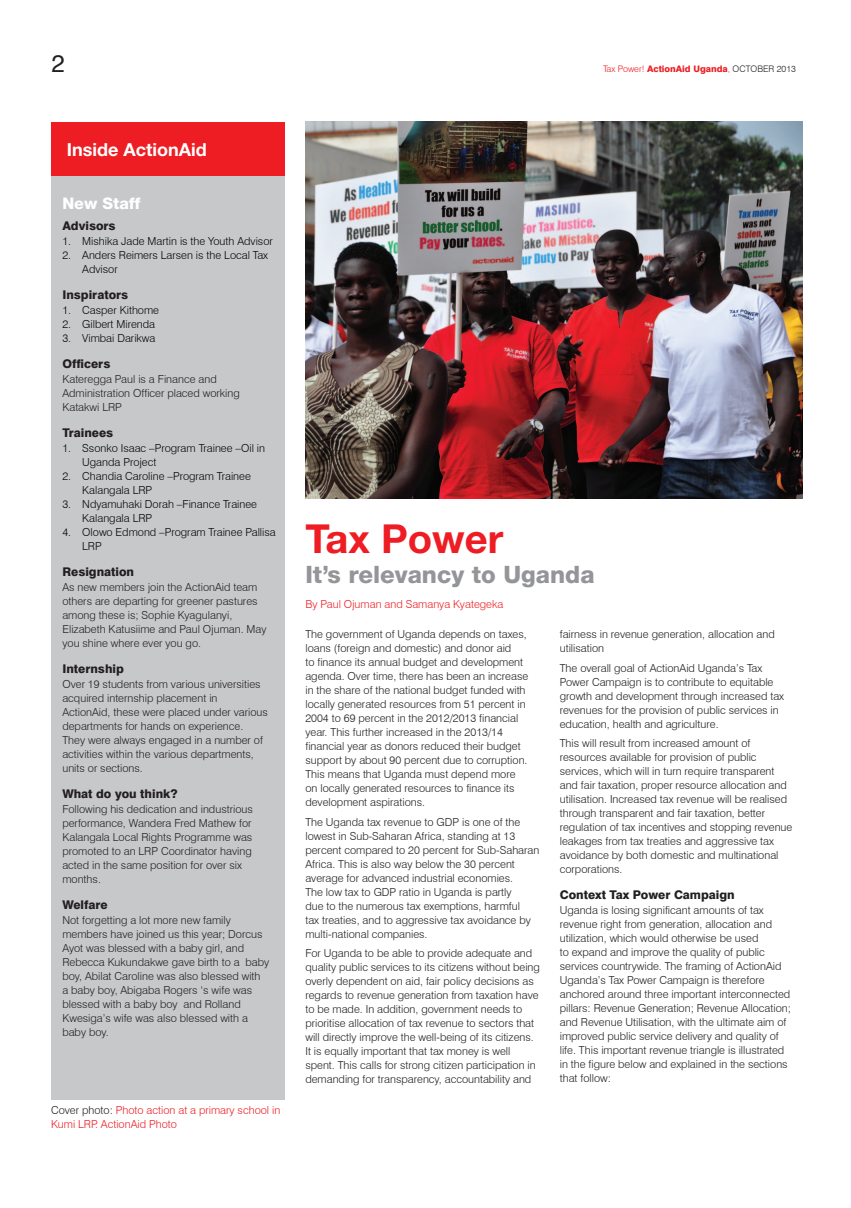
<style>
.page{position:relative;width:851px;height:1208px;background:#fff}
.page>*{position:absolute;margin:0;border:0;box-sizing:border-box;transform-origin:0 0}
.t1{font:700 40px "Helvetica Neue";color:#ee1d23}
.t2{font:800 24px "Helvetica Neue";color:#939598}
.t3{font:24px "Helvetica";color:#231f20}
.t4{font:700 18px "Helvetica Neue";color:#fff}
.t5{font:800 16px "Helvetica Neue";color:#fff}
.t6{font:800 12px "Swiss 721 BT";color:#231f20}
.t7{font:300 11px/14px "Swiss 721 BT";color:#231f20}
.t8{font:300 11px/14px "Swiss 721 BT";color:#040503}
.t9{font:300 11px/14px "Swiss 721 BT";color:#ee1d23}
.t10{font:300 11px "Swiss 721 BT";color:#ee1f23}
.t11{font:800 9px "Swiss 721 BT";color:#ee1d23}
.s1{font-weight:300}
.s2{font-weight:300;color:#231f20}
.s3{color:#231f20}
</style>
<div class="page">
<div style="left:51px;top:169px;width:233px;height:930px;background:#c7c8ca"></div>
<div style="left:51px;top:122px;width:233px;height:54px;background:#ee1d23"></div>
<img style="left:305px;top:122px;width:496px;height:376px">
<h2 class="t3" style="left:52px;top:48px;width:15px">2</h2>
<p class="t11" style="left:603px;top:64px;width:194px"><span class="s1">Tax Power!</span> ActionAid Uganda<span class="s1">,</span> <span class="s2">OCTOBER 2013</span></p>
<h3 class="t4" style="left:67px;top:138px;width:141px">Inside ActionAid</h3>
<h3 class="t5" style="left:62px;top:193px;width:79px">New Staff</h3>
<p class="t6" style="left:62px;top:218px;width:55px">Advisors</p>
<p class="t8" style="left:62px;top:234px;width:212px">1. Mishika Jade Martin is the Youth Advisor</p>
<p class="t8" style="left:82px;top:248px;width:187px;text-indent:-20px">2. Anders Reimers Larsen is the Local Tax<br>Advisor</p>
<p class="t6" style="left:62px;top:287px;width:67px">Inspirators</p>
<p class="t8" style="left:62px;top:303px;width:98px">1. Casper Kithome</p>
<p class="t8" style="left:62px;top:317px;width:94px">2. Gilbert Mirenda</p>
<p class="t8" style="left:62px;top:331px;width:95px">3. Vimbai Darikwa</p>
<p class="t6" style="left:62px;top:356px;width:49px">Officers</p>
<p class="t7" style="left:62px;top:372px;width:179px">Kateregga Paul is a Finance and<br>Administration Officer placed working<br>Katakwi LRP</p>
<p class="t6" style="left:62px;top:425px;width:52px">Trainees</p>
<p class="t8" style="left:82px;top:441px;width:184px;text-indent:-20px">1. Ssonko Isaac –Program Trainee –Oil in<br>Uganda Project</p>
<p class="t8" style="left:82px;top:469px;width:170px;text-indent:-20px">2. Chandia Caroline –Program Trainee<br>Kalangala LRP</p>
<p class="t8" style="left:82px;top:497px;width:176px;text-indent:-20px">3. Ndyamuhaki Dorah –Finance Trainee<br>Kalangala LRP</p>
<p class="t8" style="left:82px;top:525px;width:195px;text-indent:-20px">4. Olowo Edmond –Program Trainee Pallisa<br>LRP</p>
<p class="t6" style="left:62px;top:564px;width:73px">Resignation</p>
<p class="t7" style="left:62px;top:580px;width:205px">As new members join the ActionAid team others are departing for greener pastures among these is; Sophie Kyagulanyi, Elizabeth Katusiime and Paul Ojuman. May you shine where ever you go.</p>
<p class="t6" style="left:62px;top:661px;width:63px">Internship</p>
<p class="t7" style="left:62px;top:677px;width:207px">Over 19 students from various universities acquired internship placement in ActionAid, these were placed under various departments for hands on experience.<br>They were always engaged in a number of activities within the various departments, units or sections.</p>
<p class="t6" style="left:62px;top:786px;width:117px">What do you think?</p>
<p class="t7" style="left:62px;top:802px;width:192px">Following his dedication and industrious performance, Wandera Fred Mathew for Kalangala Local Rights Programme was promoted to an LRP Coordinator having acted in the same position for over six months.</p>
<p class="t6" style="left:62px;top:897px;width:47px">Welfare</p>
<p class="t7" style="left:62px;top:913px;width:208px">Not forgetting a lot more new family members have joined us this year; Dorcus Ayot was blessed with a baby girl, and Rebecca Kukundakwe gave birth to a baby boy, Abilat Caroline was also blessed with<br>a baby boy, Abigaba Rogers ‘s wife was blessed with a baby boy and Rolland Kwesiga’s wife was also blessed with a baby boy.</p>
<p class="t9" style="left:51px;top:1103px;width:231px"><span class="s3">Cover photo:</span> Photo action at a primary school in<br>Kumi LRP. ActionAid Photo</p>
<h1 class="t1" style="left:305px;top:514px;width:199px">Tax Power</h1>
<h2 class="t2" style="left:305px;top:560px;width:290px">It’s relevancy to Uganda</h2>
<p class="t10" style="left:305px;top:597px;width:199px">By Paul Ojuman and Samanya Kyategeka</p>
<p class="t7" style="left:305px;top:627px;width:224px">The government of Uganda depends on taxes, loans (foreign and domestic) and donor aid<br>to finance its annual budget and development agenda. Over time, there has been an increase in the share of the national budget funded with locally generated resources from 51 percent in 2004 to 69 percent in the 2012/2013 financial year. This further increased in the 2013/14 financial year as donors reduced their budget support by about 90 percent due to corruption.<br>This means that Uganda must depend more on locally generated resources to finance its development aspirations.</p>
<p class="t7" style="left:305px;top:814px;width:235px">The Uganda tax revenue to GDP is one of the lowest in Sub-Saharan Africa, standing at 13 percent compared to 20 percent for Sub-Saharan Africa. This is also way below the 30 percent average for advanced industrial economies.<br>The low tax to GDP ratio in Uganda is partly<br>due to the numerous tax exemptions, harmful<br>tax treaties, and to aggressive tax avoidance by multi-national companies.</p>
<p class="t7" style="left:305px;top:946px;width:236px">For Uganda to be able to provide adequate and quality public services to its citizens without being overly dependent on aid, fair policy decisions as regards to revenue generation from taxation have to be made. In addition, government needs to prioritise allocation of tax revenue to sectors that will directly improve the well-being of its citizens.<br>It is equally important that tax money is well spent. This calls for strong citizen participation in demanding for transparency, accountability and</p>
<p class="t7" style="left:559px;top:627px;width:216px">fairness in revenue generation, allocation and utilisation</p>
<p class="t7" style="left:559px;top:660px;width:226px">The overall goal of ActionAid Uganda’s Tax Power Campaign is to contribute to equitable growth and development through increased tax revenues for the provision of public services in education, health and agriculture.</p>
<p class="t7" style="left:559px;top:736px;width:234px">This will result from increased amount of resources available for provision of public services, which will in turn require transparent and fair taxation, proper resource allocation and utilisation. Increased tax revenue will be realised through transparent and fair taxation, better regulation of tax incentives and stopping revenue leakages from tax treaties and aggressive tax avoidance by both domestic and multinational corporations.</p>
<p class="t6" style="left:559px;top:887px;width:176px">Context Tax Power Campaign</p>
<p class="t7" style="left:559px;top:903px;width:232px">Uganda is losing significant amounts of tax revenue right from generation, allocation and utilization, which would otherwise be used<br>to expand and improve the quality of public services countrywide. The framing of ActionAid Uganda’s Tax Power Campaign is therefore anchored around three important interconnected pillars: Revenue Generation; Revenue Allocation; and Revenue Utilisation, with the ultimate aim of improved public service delivery and quality of life. This important revenue triangle is illustrated in the figure below and explained in the sections that follow:</p>
</div>
